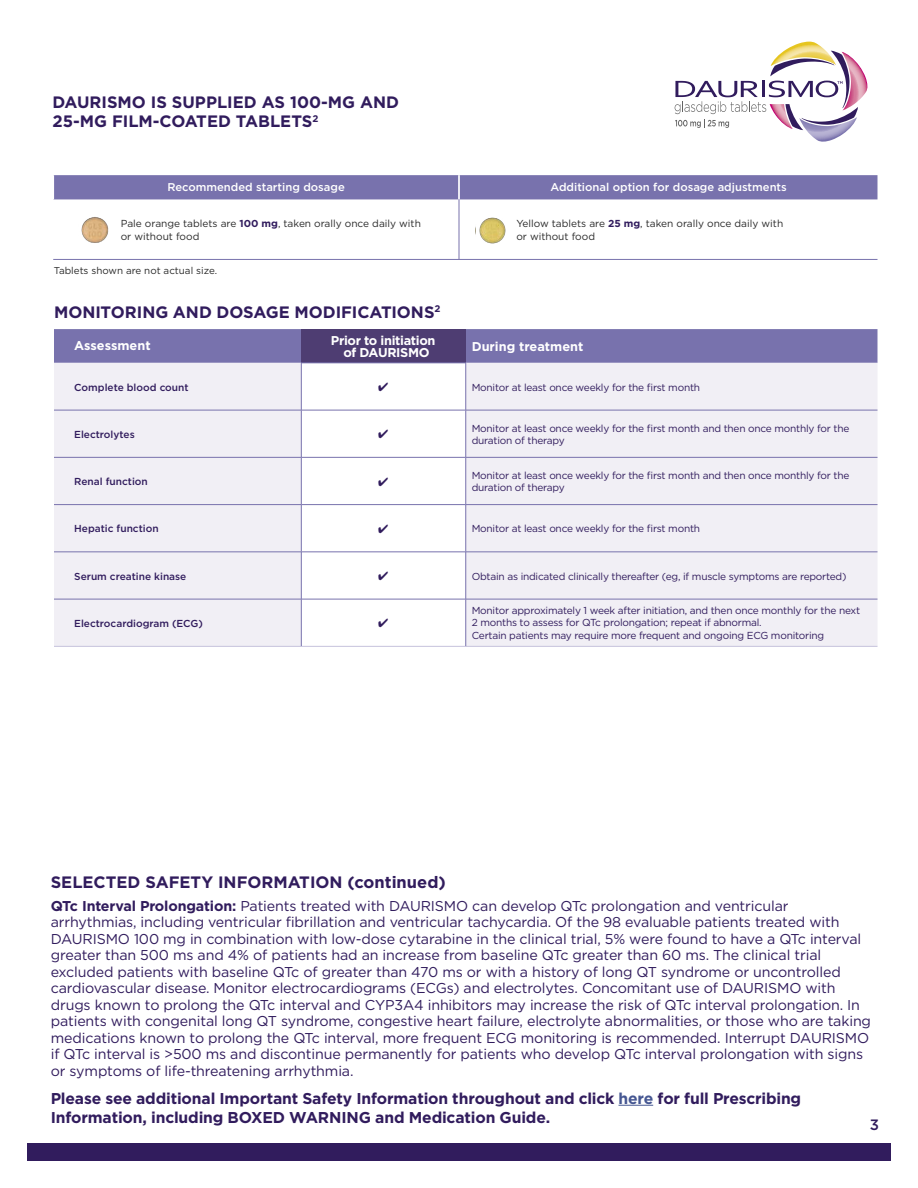
<style>
.page{position:relative;width:918px;height:1188px;background:#fff}
.page>*{position:absolute;margin:0;border:0;box-sizing:border-box;transform-origin:0 0}
.t1{font:700 16.5px/19.5px "Gotham";color:#311c5d}
.t2{font:700 15.6px/19.8px "Gotham";letter-spacing:-.01em;color:#311c5d}
.t3{font:500 15px "Gotham";color:#311c5d}
.t4{font:14.25px/16.5px "Gotham";letter-spacing:-.01em;color:#311c5d}
.t5{font:700 12.75px/12px "Gotham";letter-spacing:-.02em;color:#fff;text-align:center}
.t6{font:700 12.75px "Gotham";color:#fff}
.t7{font:500 11.25px "Gotham";color:#fff}
.t8{font:10.2px/12px "Gotham";letter-spacing:-.02em;color:#311c5d}
.t9{font:10.2px/12.3px "Gotham";color:#292929}
.t10{font:500 10.2px "Gotham";color:#311c5d}
.t11{font:9.9px "Gotham";color:#292929}
.s1{font-weight:700;color:#311c5d}
.s2{font-weight:700}
.s3{color:#465792}
</style>
<div class="page">
<svg style="left:675px;top:42px;width:193px;height:100px"></svg>
<hr style="left:619px;top:1105px;width:34px;height:1px;background:#465792">
<div style="left:54px;top:329px;width:824px;height:34px;background:#7872ad"></div>
<div style="left:301px;top:329px;width:165px;height:34px;background:#4e3d72"></div>
<svg style="left:54px;top:363px;width:824px;height:283px;fill:#f1eff5"></svg>
<hr style="left:54px;top:646px;width:247px;height:1px;background:#c6c2dc">
<hr style="left:301px;top:646px;width:165px;height:1px;background:#c6c2dc">
<hr style="left:466px;top:646px;width:412px;height:1px;background:#c6c2dc">
<hr style="left:301px;top:363px;width:1px;height:47px;background:#7872ad">
<hr style="left:301px;top:363px;width:165px;height:1px;background:#7872ad">
<hr style="left:465px;top:363px;width:1px;height:47px;background:#7872ad">
<hr style="left:54px;top:410px;width:247px;height:1px;background:#7872ad">
<hr style="left:301px;top:410px;width:1px;height:47px;background:#7872ad">
<hr style="left:301px;top:410px;width:165px;height:1px;background:#7872ad">
<hr style="left:465px;top:410px;width:1px;height:47px;background:#7872ad">
<hr style="left:466px;top:410px;width:412px;height:1px;background:#7872ad">
<hr style="left:54px;top:457px;width:247px;height:1px;background:#7872ad">
<hr style="left:301px;top:458px;width:1px;height:46px;background:#7872ad">
<hr style="left:301px;top:457px;width:165px;height:1px;background:#7872ad">
<hr style="left:465px;top:458px;width:1px;height:46px;background:#7872ad">
<hr style="left:466px;top:457px;width:412px;height:1px;background:#7872ad">
<hr style="left:54px;top:504px;width:247px;height:1px;background:#7872ad">
<hr style="left:301px;top:505px;width:1px;height:47px;background:#7872ad">
<hr style="left:301px;top:504px;width:165px;height:1px;background:#7872ad">
<hr style="left:465px;top:505px;width:1px;height:47px;background:#7872ad">
<hr style="left:466px;top:504px;width:412px;height:1px;background:#7872ad">
<hr style="left:54px;top:552px;width:247px;height:1px;background:#7872ad">
<hr style="left:301px;top:552px;width:1px;height:47px;background:#7872ad">
<hr style="left:301px;top:552px;width:165px;height:1px;background:#7872ad">
<hr style="left:465px;top:552px;width:1px;height:47px;background:#7872ad">
<hr style="left:466px;top:552px;width:412px;height:1px;background:#7872ad">
<hr style="left:54px;top:599px;width:247px;height:1px;background:#7872ad">
<hr style="left:301px;top:599px;width:1px;height:47px;background:#7872ad">
<hr style="left:301px;top:599px;width:165px;height:1px;background:#7872ad">
<hr style="left:465px;top:599px;width:1px;height:47px;background:#7872ad">
<hr style="left:466px;top:599px;width:412px;height:1px;background:#7872ad">
<div style="left:54px;top:175px;width:824px;height:24px;background:#7872ad"></div>
<hr style="left:458px;top:175px;width:2px;height:24px;background:#fff">
<hr style="left:53px;top:259px;width:406px;height:1px;background:#7872ad">
<hr style="left:459px;top:199px;width:1px;height:60px;background:#7872ad">
<hr style="left:459px;top:259px;width:419px;height:1px;background:#7872ad">
<img style="left:479px;top:217px;width:27px;height:27px">
<img style="left:81px;top:217px;width:28px;height:26px">
<div style="left:27px;top:1143px;width:864px;height:18px;background:#311c5d"></div>
<svg style="left:379px;top:382px;width:9px;height:9px"></svg>
<svg style="left:379px;top:430px;width:9px;height:8px"></svg>
<svg style="left:379px;top:477px;width:9px;height:9px"></svg>
<svg style="left:379px;top:524px;width:9px;height:9px"></svg>
<svg style="left:379px;top:571px;width:9px;height:9px"></svg>
<svg style="left:379px;top:619px;width:9px;height:8px"></svg>
<p class="t1" style="left:52px;top:92px;width:348px">DAURISMO IS SUPPLIED AS 100-MG AND<br>25-MG FILM-COATED TABLETS<sup>2</sup></p>
<p class="t7" style="left:167px;top:180px;width:179px">Recommended starting dosage</p>
<p class="t7" style="left:550px;top:180px;width:238px">Additional option for dosage adjustments</p>
<p class="t9" style="left:121px;top:217px;width:302px">Pale orange tablets are <span class="s1">100 mg</span>, taken orally once daily with or without food</p>
<p class="t9" style="left:516px;top:217px;width:268px">Yellow tablets are <span class="s1">25 mg</span>, taken orally once daily with or without food</p>
<p class="t11" style="left:54px;top:264px;width:165px">Tablets shown are not actual size.</p>
<p class="t1" style="left:54px;top:302px;width:388px">MONITORING AND DOSAGE MODIFICATIONS<sup>2</sup></p>
<p class="t6" style="left:74px;top:337px;width:78px">Assessment</p>
<p class="t5" style="left:331px;top:334px;width:106px">Prior to initiation of DAURISMO</p>
<p class="t6" style="left:472px;top:338px;width:113px">During treatment</p>
<p class="t10" style="left:74px;top:380px;width:116px">Complete blood count</p>
<p class="t8" style="left:472px;top:381px;width:230px">Monitor at least once weekly for the first month</p>
<p class="t10" style="left:74px;top:427px;width:62px">Electrolytes</p>
<p class="t8" style="left:472px;top:422px;width:379px">Monitor at least once weekly for the first month and then once monthly for the duration of therapy</p>
<p class="t10" style="left:74px;top:475px;width:75px">Renal function</p>
<p class="t8" style="left:472px;top:469px;width:379px">Monitor at least once weekly for the first month and then once monthly for the duration of therapy</p>
<p class="t10" style="left:74px;top:522px;width:86px">Hepatic function</p>
<p class="t8" style="left:472px;top:522px;width:230px">Monitor at least once weekly for the first month</p>
<p class="t10" style="left:74px;top:569px;width:114px">Serum creatine kinase</p>
<p class="t8" style="left:472px;top:570px;width:376px">Obtain as indicated clinically thereafter (eg, if muscle symptoms are reported)</p>
<p class="t10" style="left:74px;top:616px;width:130px">Electrocardiogram (ECG)</p>
<p class="t8" style="left:472px;top:604px;width:390px">Monitor approximately 1 week after initiation, and then once monthly for the next<br>2 months to assess for QTc prolongation; repeat if abnormal.</p>
<p class="t8" style="left:472px;top:629px;width:354px">Certain patients may require more frequent and ongoing ECG monitoring</p>
<p class="t1" style="left:51px;top:872px;width:397px">SELECTED SAFETY INFORMATION (continued)</p>
<p class="t4" style="left:51px;top:897px;width:822px"><span class="s2">QTc Interval Prolongation:</span> Patients treated with DAURISMO can develop QTc prolongation and ventricular arrhythmias, including ventricular fibrillation and ventricular tachycardia. Of the 98 evaluable patients treated with DAURISMO 100 mg in combination with low-dose cytarabine in the clinical trial, 5% were found to have a QTc interval greater than 500 ms and 4% of patients had an increase from baseline QTc greater than 60 ms. The clinical trial excluded patients with baseline QTc of greater than 470 ms or with a history of long QT syndrome or uncontrolled cardiovascular disease. Monitor electrocardiograms (ECGs) and electrolytes. Concomitant use of DAURISMO with drugs known to prolong the QTc interval and CYP3A4 inhibitors may increase the risk of QTc interval prolongation. In patients with congenital long QT syndrome, congestive heart failure, electrolyte abnormalities, or those who are taking medications known to prolong the QTc interval, more frequent ECG monitoring is recommended. Interrupt DAURISMO if QTc interval is &gt;500 ms and discontinue permanently for patients who develop QTc interval prolongation with signs or symptoms of life-threatening arrhythmia.</p>
<p class="t2" style="left:51px;top:1088px;width:752px">Please see additional Important Safety Information throughout and click <span class="s3">here</span> for full Prescribing<br>Information, including BOXED WARNING and Medication Guide.</p>
<p class="t3" style="left:870px;top:1115px;width:11px">3</p>
</div>
